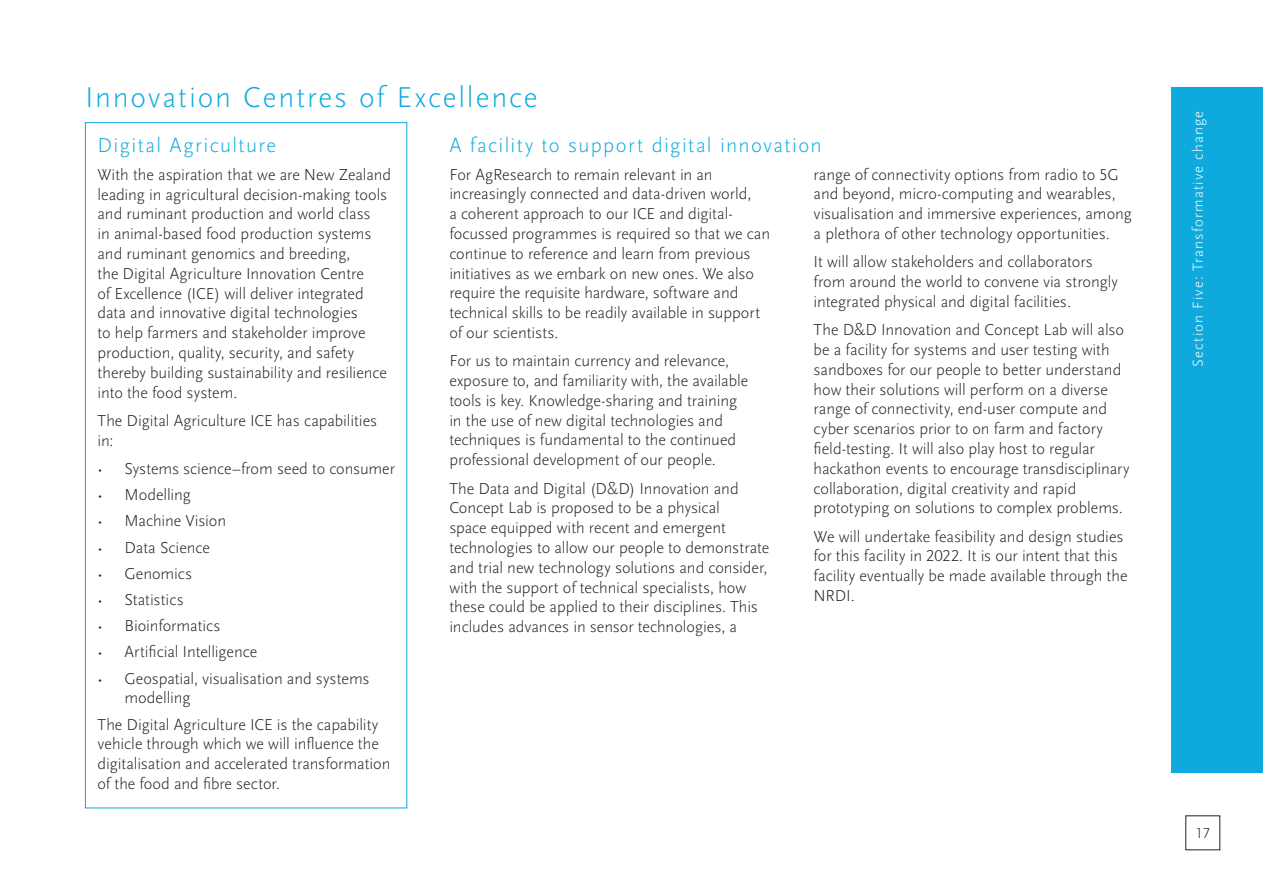
<style>
.page{position:relative;width:1263px;height:893px;background:#fff}
.page>*{position:absolute;margin:0;border:0;box-sizing:border-box;transform-origin:0 0}
.t1{font:300 30px "Scala Sans Pro";letter-spacing:.06em;color:#0eaade}
.t2{font:300 21px "Scala Sans Pro";letter-spacing:.065em;color:#0eaade}
.t3{font:300 16.5px/19.8px "Scala Sans Pro";letter-spacing:-.005em;color:#231f20}
.t4{font:300 15px "Scala Sans Pro";letter-spacing:.07em;color:#fff}
.t5{font:300 15px "Scala Sans Pro";color:#231f20}
.s1{font-size:15px}
</style>
<div class="page">
<div style="left:1171px;top:87px;width:92px;height:685px;background:#0eaade"></div>
<h1 class="t1" style="left:85px;top:80px;width:454px">Innovation Centres of Excellence</h1>
<p class="t2" style="left:449px;top:133px;width:374px">A facility to support digital innovation</p>
<p class="t3" style="left:449px;top:164px;width:322px">For AgResearch to remain relevant in an increasingly connected and data-driven world,<br>a coherent approach to our ICE and digital&shy;focussed programmes is required so that we can continue to reference and learn from previous initiatives as we embark on new ones. We also require the requisite hardware, software and technical skills to be readily available in support of our scientists.</p>
<p class="t3" style="left:449px;top:351px;width:300px">For us to maintain currency and relevance, exposure to, and familiarity with, the available tools is key. Knowledge-sharing and training in the use of new digital technologies and techniques is fundamental to the continued professional development of our people.</p>
<p class="t3" style="left:449px;top:478px;width:321px">The Data and Digital (D&amp;D) Innovation and Concept Lab is proposed to be a physical<br>space equipped with recent and emergent technologies to allow our people to demonstrate and trial new technology solutions and consider, with the support of technical specialists, how these could be applied to their disciplines. This includes advances in sensor technologies, a</p>
<p class="t2" style="left:98px;top:133px;width:180px">Digital Agriculture</p>
<p class="t3" style="left:98px;top:165px;width:295px">With the aspiration that we are New Zealand leading in agricultural decision-making tools and ruminant production and world class<br>in animal-based food production systems and ruminant genomics and breeding,<br>the Digital Agriculture Innovation Centre<br>of Excellence (ICE) will deliver integrated data and innovative digital technologies<br>to help farmers and stakeholder improve production, quality, security, and safety thereby building sustainability and resilience into the food system.</p>
<p class="t3" style="left:98px;top:411px;width:281px">The Digital Agriculture ICE has capabilities in:</p>
<p class="t3" style="left:98px;top:459px;width:299px"><span class="s1">•</span> Systems science–from seed to consumer</p>
<p class="t3" style="left:98px;top:485px;width:95px"><span class="s1">•</span> Modelling</p>
<p class="t3" style="left:98px;top:511px;width:130px"><span class="s1">•</span> Machine Vision</p>
<p class="t3" style="left:98px;top:537px;width:114px"><span class="s1">•</span> Data Science</p>
<p class="t3" style="left:98px;top:564px;width:96px"><span class="s1">•</span> Genomics</p>
<p class="t3" style="left:98px;top:590px;width:88px"><span class="s1">•</span> Statistics</p>
<p class="t3" style="left:98px;top:616px;width:125px"><span class="s1">•</span> Bioinformatics</p>
<p class="t3" style="left:98px;top:642px;width:161px"><span class="s1">•</span> Artificial Intelligence</p>
<p class="t3" style="left:125px;top:668px;width:247px;text-indent:-27px"><span class="s1">•</span> Geospatial, visualisation and systems modelling</p>
<p class="t3" style="left:98px;top:714px;width:294px">The Digital Agriculture ICE is the capability vehicle through which we will influence the digitalisation and accelerated transformation of the food and fibre sector.</p>
<p class="t3" style="left:814px;top:164px;width:320px">range of connectivity options from radio to 5G and beyond, micro-computing and wearables, visualisation and immersive experiences, among a plethora of other technology opportunities.</p>
<p class="t3" style="left:814px;top:252px;width:306px">It will allow stakeholders and collaborators from around the world to convene via strongly integrated physical and digital facilities.</p>
<p class="t3" style="left:814px;top:320px;width:317px">The D&amp;D Innovation and Concept Lab will also be a facility for systems and user testing with sandboxes for our people to better understand how their solutions will perform on a diverse range of connectivity, end-user compute and cyber scenarios prior to on farm and factory field-testing. It will also play host to regular hackathon events to encourage transdisciplinary collaboration, digital creativity and rapid prototyping on solutions to complex problems.</p>
<p class="t3" style="left:814px;top:526px;width:315px">We will undertake feasibility and design studies for this facility in 2022. It is our intent that this facility eventually be made available through the NRDI.</p>
<p class="t4" style="left:1189px;top:367px;width:257px;rotate:-90deg">Section Five: Transformative change</p>
<p class="t5" style="left:1195px;top:825px;width:16px">17</p>
</div>
